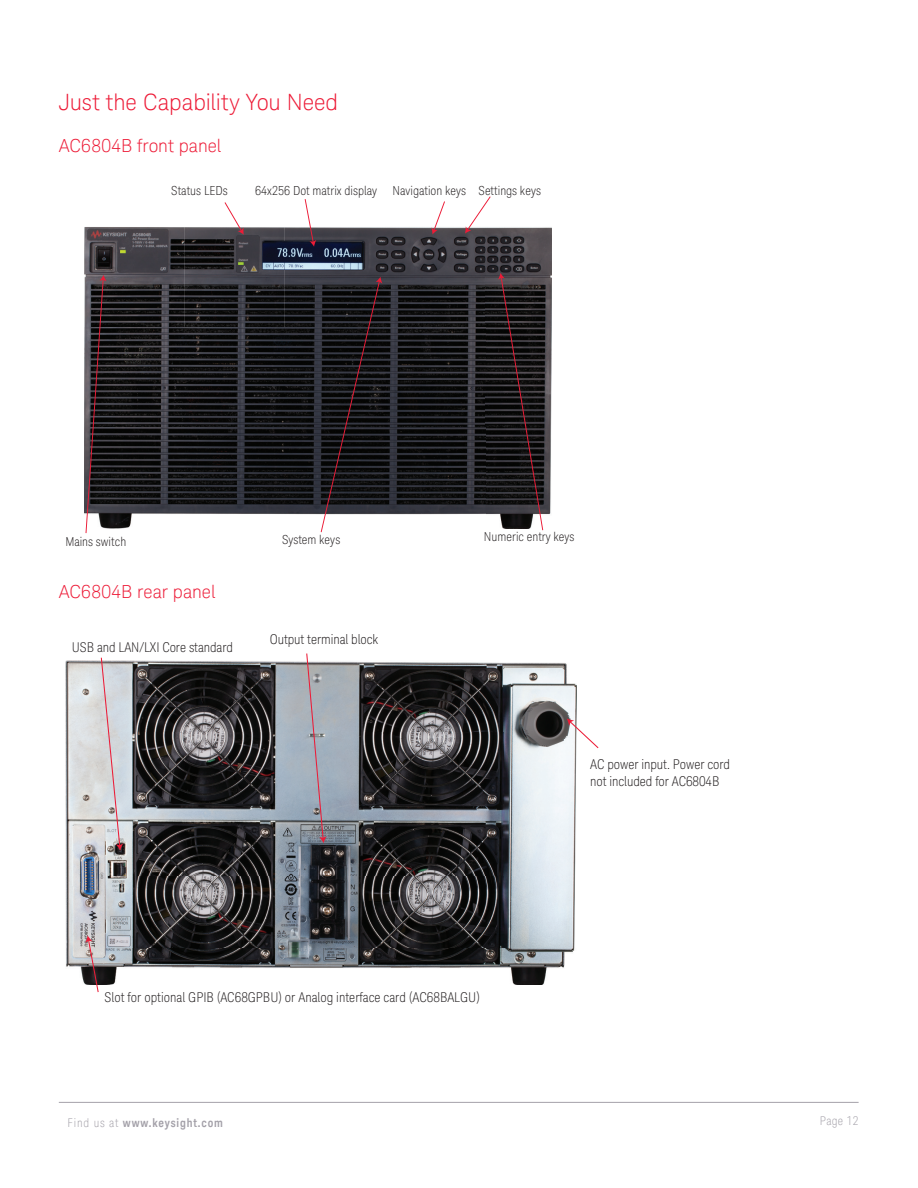
<style>
.page{position:relative;width:918px;height:1188px;background:#fff}
.page>*{position:absolute;margin:0;border:0;box-sizing:border-box;transform-origin:0 0}
.t1{font:300 22.5px "Keysight Sans";letter-spacing:-.005em;color:#ed1a36}
.t2{font:300 18px "Keysight Sans";color:#ed1a36}
.t3{font:300 condensed 13.65px/16.4px "Keysight Sans";letter-spacing:-.005em;color:#231f20}
.t4{font:300 condensed 12.6px "Keysight Sans";color:#231f20}
.t5{font:700 12px "Keysight Sans Condensed";letter-spacing:.07em;color:#a4a1a9}
.t6{font:300 condensed 12px "Keysight Sans";letter-spacing:.03em;color:#a4a1a9}
.s1{font-family:"Keysight Sans";font-weight:300;font-stretch:condensed}
</style>
<div class="page">
<hr style="left:59px;top:1102px;width:800px;height:1px;background:#a4a1a9">
<img style="left:65px;top:660px;width:512px;height:325px">
<svg style="left:101px;top:658px;width:22px;height:193px;background:#d0cacf"></svg>
<svg style="left:567px;top:719px;width:32px;height:29px"></svg>
<svg style="left:85px;top:935px;width:14px;height:57px"></svg>
<svg style="left:306px;top:653px;width:21px;height:190px;background:#a5a3ad"></svg>
<img style="left:84px;top:227px;width:468px;height:302px">
<img style="left:262px;top:241px;width:101px;height:29px">
<svg style="left:238px;top:261px;width:6px;height:4px"></svg>
<svg style="left:120px;top:250px;width:6px;height:3px"></svg>
<svg style="left:225px;top:202px;width:19px;height:33px"></svg>
<svg style="left:305px;top:199px;width:11px;height:48px"></svg>
<svg style="left:431px;top:201px;width:14px;height:34px"></svg>
<svg style="left:465px;top:196px;width:26px;height:38px"></svg>
<svg style="left:498px;top:273px;width:45px;height:257px;background:#282224"></svg>
<svg style="left:321px;top:277px;width:61px;height:255px;background:#2c292d"></svg>
<svg style="left:86px;top:275px;width:21px;height:258px;background:#42373b"></svg>
<h1 class="t1" style="left:59px;top:89px;width:281px">Just the Capability You Need</h1>
<h2 class="t2" style="left:59px;top:135px;width:164px">AC6804B front panel</h2>
<p class="t4" style="left:171px;top:183px;width:58px">Status LEDs</p>
<p class="t4" style="left:255px;top:183px;width:123px">64x256 Dot matrix display</p>
<p class="t4" style="left:392px;top:183px;width:150px">Navigation keys Settings keys</p>
<p class="t4" style="left:65px;top:534px;width:62px">Mains switch</p>
<h2 class="t2" style="left:59px;top:581px;width:158px">AC6804B rear panel</h2>
<p class="t3" style="left:72px;top:639px;width:163px">USB and LAN/LXI Core standard</p>
<p class="t4" style="left:282px;top:532px;width:60px">System keys</p>
<p class="t3" style="left:270px;top:631px;width:110px">Output terminal block</p>
<p class="t4" style="left:484px;top:529px;width:92px">Numeric entry keys</p>
<p class="t3" style="left:590px;top:756px;width:141px">AC power input. Power cord not included for AC6804B</p>
<p class="t3" style="left:105px;top:989px;width:377px">Slot for optional GPIB (AC68GPBU) or Analog interface card (AC68BALGU)</p>
<p class="t5" style="left:68px;top:1115px;width:157px"><span class="s1">Find us at</span> www.keysight.com</p>
<p class="t6" style="left:820px;top:1113px;width:40px">Page 12</p>
</div>
